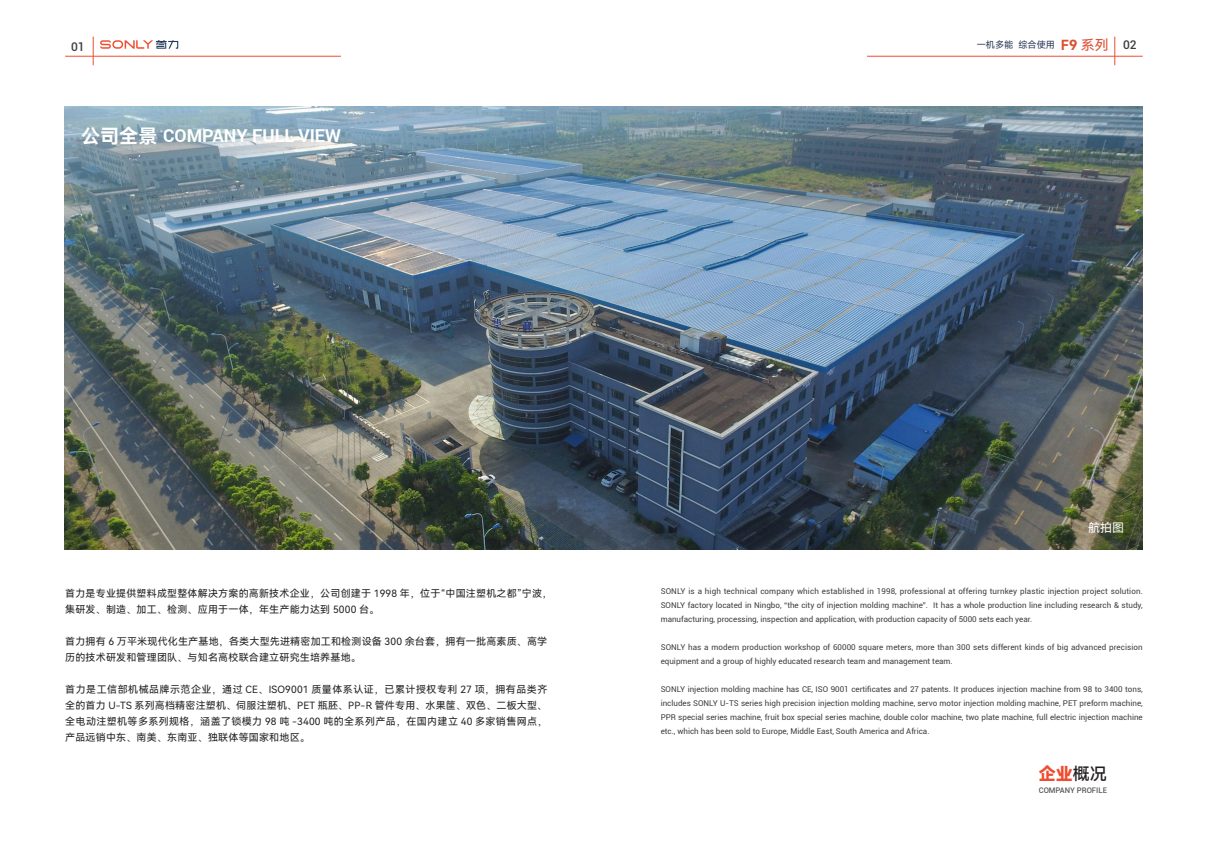
<style>
.page{position:relative;width:1208px;height:859px;background:#fff}
.page>*{position:absolute;margin:0;border:0;box-sizing:border-box;transform-origin:0 0}
.t1{font:700 17.8px "Roboto";color:#fff}
.t2{font:17px "Harmony OS Sans SC Black";color:#ef4d2f}
.t3{font:12px "Harmony OS Sans SC";color:#fff}
.t4{font:500 12px "Roboto";color:#3e3e3f}
.t5{font:10px/16px "Harmony OS Sans SC";letter-spacing:.02em;color:#231f20}
.t6{font:9.1px "Harmony OS Sans SC";color:#303e5c}
.t7{font:8px/14px "Roboto";color:#3e3e3f;text-align:justify}
.t8{font:500 7.7px "Roboto";color:#57585a}
.s1{font-family:"Harmony OS Sans SC Bold";font-size:14px;color:#de4f33}
.s2{font-size:14px;color:#de4f33}
.s3{font-family:"Roboto";font-weight:500;font-size:12px;color:#3e3e3f}
.s4{font-family:"Harmony OS Sans SC Bold";font-weight:400;font-size:19px}
.s5{font-family:"Harmony OS Sans SC Medium";color:#231f20}
</style>
<div class="page">
<img style="left:65px;top:107px;width:1077px;height:442px">
<svg style="left:100px;top:40px;width:78px;height:9px"></svg>
<hr style="left:867px;top:56px;width:275px;height:1px;background:#ef4d2f">
<svg style="left:1114px;top:37px;width:1px;height:28px"></svg>
<hr style="left:65px;top:56px;width:276px;height:1px;background:#ef4d2f">
<svg style="left:93px;top:37px;width:1px;height:28px"></svg>
<h3 class="t4" style="left:71px;top:38px;width:15px">01</h3>
<p class="t6" style="left:976px;top:38px;width:161px">一机多能 综合使用 <span class="s1">F9</span> <span class="s2">系列</span> <span class="s3">02</span></p>
<h1 class="t1" style="left:81px;top:124px;width:261px"><span class="s4">公司全景</span> COMPANY FULL VIEW</h1>
<p class="t5" style="left:65px;top:585px;width:488px">首力是专业提供塑料成型整体解决方案的高新技术企业，公司创建于 1998 年，位于“中国注塑机之都”宁波，集研发、制造、加工、检测、应用于一体，年生产能力达到 5000 台。</p>
<p class="t5" style="left:65px;top:633px;width:483px">首力拥有 6 万平米现代化生产基地，各类大型先进精密加工和检测设备 300 余台套，拥有一批高素质、高学历的技术研发和管理团队、与知名高校联合建立研究生培养基地。</p>
<p class="t5" style="left:65px;top:681px;width:483px;text-align:justify">首力是工信部机械品牌示范企业，通过 CE、ISO9001 质量体系认证，已累计授权专利 27 项，拥有品类齐全的首力 U-TS 系列高档精密注塑机、伺服注塑机、PET 瓶胚、PP-R 管件专用、水果筐、双色、二板大型、全电动注塑机等多系列规格，涵盖了锁模力 98 吨 -3400 吨的全系列产品，在国内建立 40 多家销售网点，产品远销中东、南美、东南亚、独联体等国家和地区。</p>
<h3 class="t3" style="left:1088px;top:520px;width:37px">航拍图</h3>
<p class="t7" style="left:660px;top:583px;width:483px">SONLY is a high technical company which established in 1998, professional at offering turnkey plastic injection project solution.<br>SONLY factory located in Ningbo, “the city of injection molding machine”. It has a whole production line including research &amp; study, manufacturing, processing, inspection and application, with production capacity of 5000 sets each year.</p>
<p class="t7" style="left:660px;top:639px;width:483px">SONLY has a modern production workshop of 60000 square meters, more than 300 sets different kinds of big advanced precision equipment and a group of highly educated research team and management team.</p>
<p class="t7" style="left:660px;top:681px;width:483px">SONLY injection molding machine has CE, ISO 9001 certificates and 27 patents. It produces injection machine from 98 to 3400 tons, includes SONLY U-TS series high precision injection molding machine, servo motor injection molding machine, PET preform machine, PPR special series machine, fruit box special series machine, double color machine, two plate machine, full electric injection machine etc., which has been sold to Europe, Middle East, South America and Africa.</p>
<h2 class="t2" style="left:1038px;top:762px;width:70px">企业<span class="s5">概况</span></h2>
<p class="t8" style="left:1038px;top:784px;width:70px">COMPANY PROFILE</p>
</div>
